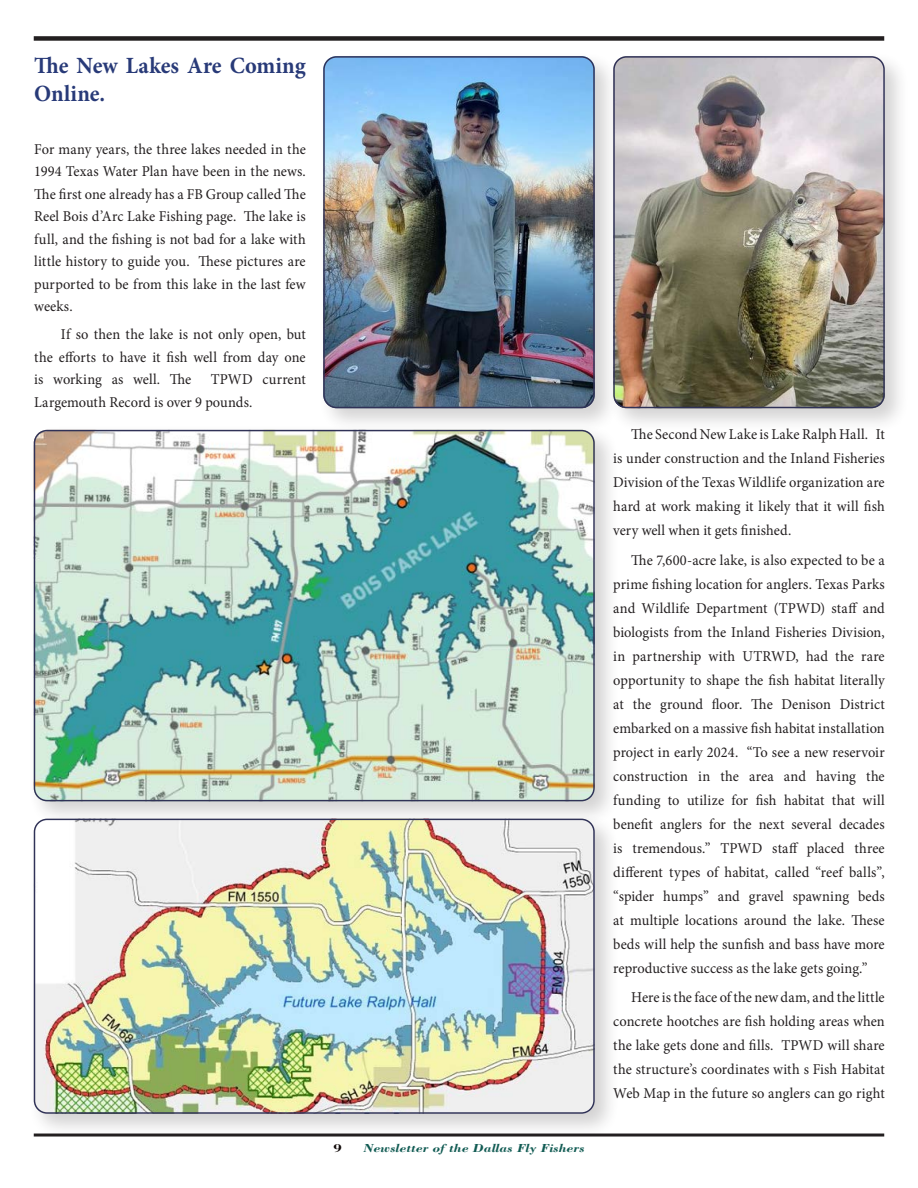
<style>
.page{position:relative;width:918px;height:1188px;background:#fff}
.page>*{position:absolute;margin:0;border:0;box-sizing:border-box;transform-origin:0 0}
.t1{font:700 23.25px/28.2px "Minion Pro";letter-spacing:.005em;color:#283a78;scale:.96 1}
.t2{font:15px/24px "Minion Pro";letter-spacing:.005em;color:#231f20;text-align:justify;scale:.96 1}
.t3{font:italic 700 12px "Bodoni Std";color:#115b53;scale:1.17 1}
.t4{font:700 12px "Bodoni Std";color:#0f0807;scale:1.17 1}
</style>
<div class="page">
<hr style="left:34px;top:1134px;width:850px;height:3px;background:#231f20">
<div style="left:34px;top:36px;width:850px;height:5px;background:#231f20"></div>
<div style="left:318px;top:50px;width:301px;height:383px;background:#231f20;opacity:.2"></div>
<img style="left:323px;top:56px;width:272px;height:352px">
<div style="left:323px;top:56px;width:272px;height:352px;border:1px solid #303257;border-radius:13px"></div>
<div style="left:28px;top:424px;width:591px;height:402px;background:#231f20;opacity:.2"></div>
<img style="left:34px;top:430px;width:561px;height:371px">
<div style="left:28px;top:813px;width:591px;height:326px;background:#231f20;opacity:.2"></div>
<img style="left:34px;top:819px;width:561px;height:295px">
<div style="left:608px;top:50px;width:301px;height:383px;background:#231f20;opacity:.2"></div>
<img style="left:613px;top:56px;width:272px;height:352px">
<div style="left:613px;top:56px;width:272px;height:352px;border:1px solid #303257;border-radius:13px"></div>
<h1 class="t1" style="left:34px;top:51px;width:284px">The New Lakes Are Coming<br>Online.</h1>
<p class="t2" style="left:34px;top:138px;width:284px;line-height:22.5px">For many years, the three lakes needed in the 1994 Texas Water Plan have been in the news.<br>The first one already has a FB Group called The Reel Bois d’Arc Lake Fishing page. The lake is full, and the fishing is not bad for a lake with little history to guide you. These pictures are purported to be from this lake in the last few weeks.</p>
<p class="t2" style="left:34px;top:323px;width:284px;line-height:22.5px;text-indent:27px">If so then the lake is not only open, but the efforts to have it fish well from day one is working as well. The</p>
<p class="t2" style="left:34px;top:368px;width:284px;line-height:22.5px;text-indent:177px">TPWD current<br>Largemouth Record is over 9 pounds.</p>
<p class="t4" style="left:334px;top:1140px;width:9px">9</p>
<p class="t3" style="left:364px;top:1140px;width:190px">Newsletter of the Dallas Fly Fishers</p>
<p class="t2" style="left:613px;top:423px;width:284px;text-indent:18px">The Second New Lake is Lake Ralph Hall. It is under construction and the Inland Fisheries Division of the Texas Wildlife organization are hard at work making it likely that it will fish very well when it gets finished.</p>
<p class="t2" style="left:613px;top:548px;width:284px;text-indent:18px">The 7,600-acre lake, is also expected to be a prime fishing location for anglers. Texas Parks and Wildlife Department (TPWD) staff and biologists from the Inland Fisheries Division, in partnership with UTRWD, had the rare opportunity to shape the fish habitat literally at the ground floor. The Denison District embarked on a massive fish habitat installation project in early 2024. “To see a new reservoir construction in the area and having the funding to utilize for fish habitat that will benefit anglers for the next several decades is tremendous.” TPWD staff placed three different types of habitat, called “reef balls”, “spider humps” and gravel spawning beds at multiple locations around the lake. These beds will help the sunfish and bass have more reproductive success as the lake gets going.”</p>
<p class="t2" style="left:613px;top:985px;width:284px;text-indent:18px">Here is the face of the new dam, and the little concrete hootches are fish holding areas when the lake gets done and fills. TPWD will share the structure’s coordinates with s Fish Habitat Web Map in the future so anglers can go right</p>
</div>
